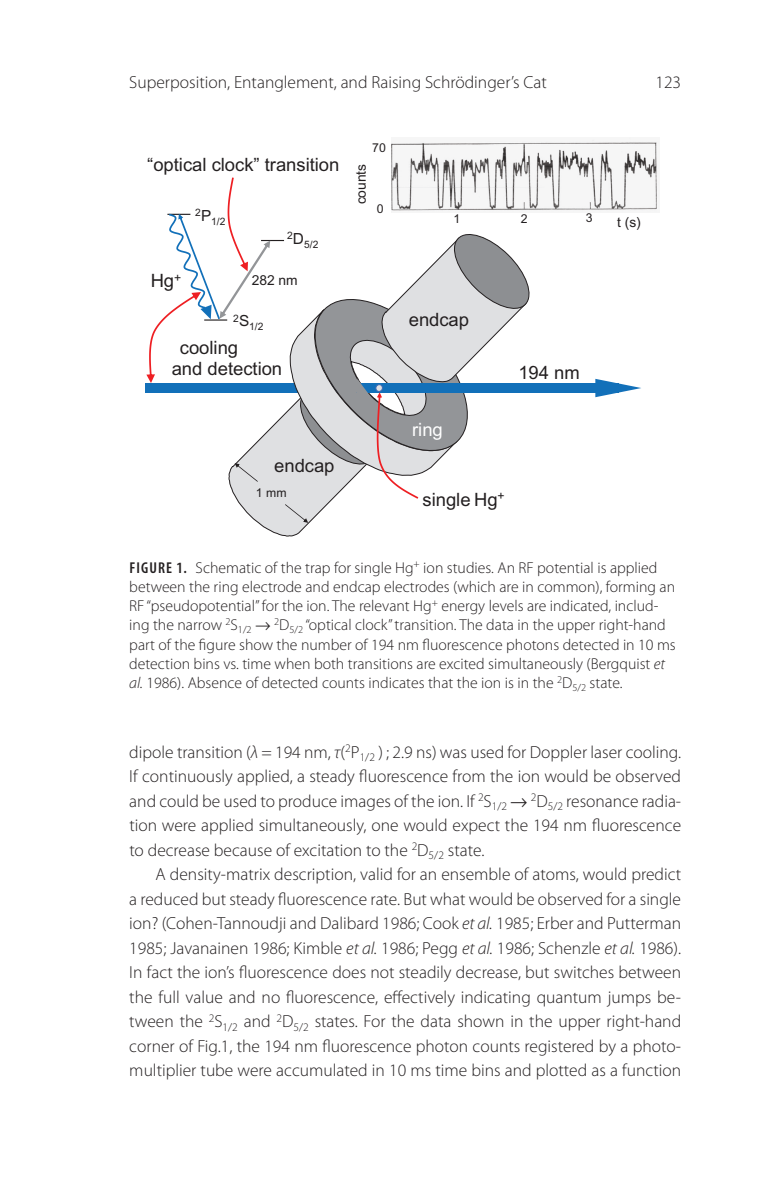
<style>
.page{position:relative;width:779px;height:1204px;background:#fff}
.page>*{position:absolute;margin:0;border:0;box-sizing:border-box;transform-origin:0 0}
.t1{font:18.38px/21.7px "Arial";color:#231f20}
.t2{font:18.38px "Arial";color:#fff}
.t3{font:300 17.5px/24.5px "Myriad Pro";color:#231f20;text-align:justify}
.t4{font:300 15.75px/19.2px "Myriad Pro";color:#231f20}
.t5{font:13.83px "Arial";color:#231f20}
.t6{font:12.25px "Arial";color:#231f20}
.t7{font:10.15px "Arial";color:#231f20}
.s1{font-weight:600;font-stretch:condensed}
.s2{font-style:italic}
</style>
<div class="page">
<div style="left:356px;top:383px;width:262px;height:9px;background:#1270b9"></div>
<svg style="left:595px;top:379px;width:46px;height:18px"></svg>
<svg style="left:146px;top:177px;width:388px;height:360px"></svg>
<img style="left:391px;top:138px;width:267px;height:74px">
<p class="t3" style="left:129px;top:69px;width:419px">Superposition, Entanglement, and Raising Schrödinger’s Cat</p>
<p class="t3" style="left:655px;top:69px;width:27px">123</p>
<p class="t1" style="left:147px;top:154px;width:193px">“optical clock” transition</p>
<p class="t1" style="left:150px;top:270px;width:32px">Hg<sup>+</sup></p>
<p class="t7" style="left:195px;top:215px;width:32px">2<sup>P</sup>1/2</p>
<p class="t7" style="left:287px;top:238px;width:33px">2<sup>D</sup>5/2</p>
<p class="t5" style="left:251px;top:272px;width:47px">282 nm</p>
<p class="t7" style="left:233px;top:320px;width:32px">2<sup>S</sup>1/2</p>
<p class="t1" style="left:172px;top:336px;width:112px;text-indent:8px">cooling<br>and detection</p>
<p class="t6" style="left:372px;top:140px;width:15px">70</p>
<p class="t5" style="left:353px;top:204px;width:42px;rotate:-90deg">counts</p>
<p class="t6" style="left:376px;top:201px;width:8px">0</p>
<p class="t1" style="left:274px;top:455px;width:62px">endcap</p>
<p class="t6" style="left:453px;top:212px;width:8px">1</p>
<p class="t6" style="left:520px;top:211px;width:8px">2</p>
<p class="t6" style="left:585px;top:210px;width:8px">3</p>
<p class="t1" style="left:408px;top:309px;width:62px">endcap</p>
<p class="t2" style="left:412px;top:418px;width:32px">ring</p>
<p class="t1" style="left:518px;top:362px;width:63px">194 nm</p>
<p class="t6" style="left:256px;top:485px;width:32px">1 mm</p>
<p class="t6" style="left:497px;top:489px;width:9px">+</p>
<p class="t1" style="left:422px;top:488px;width:77px">single Hg</p>
<p class="t5" style="left:617px;top:214px;width:25px">t (s)</p>
<p class="t4" style="left:129px;top:557px;width:547px"><span class="s1">FIGUR E 1.</span> Schematic of the trap for single Hg<sup>+</sup> ion studies. An RF potential is applied between the ring electrode and endcap electrodes (which are in common), forming an RF “pseudopotential” for the ion. The relevant Hg<sup>+</sup> energy levels are indicated, includ&shy;ing the narrow <sup>2</sup>S<sub>1/2</sub> → <sup>2</sup>D<sub>5/2</sub> “optical clock” transition. The data in the upper right-hand part of the figure show the number of 194 nm fluorescence photons detected in 10 ms detection bins vs. time when both transitions are excited simultaneously (Bergquist <span class="s2">et al.</span> 1986). Absence of detected counts indicates that the ion is in the <sup>2</sup>D<sub>5/2</sub> state.</p>
<p class="t3" style="left:129px;top:739px;width:553px">dipole transition (<span class="s2">λ</span> = 194 nm, <span class="s2">τ</span>(<sup>2</sup>P<sub>1/2</sub> ) ; 2.9 ns) was used for Doppler laser cooling.<br>If continuously applied, a steady fluorescence from the ion would be observed and could be used to produce images of the ion. If <sup>2</sup>S<sub>1/2</sub> → <sup>2</sup>D<sub>5/2</sub> resonance radia&shy;tion were applied simultaneously, one would expect the 194 nm fluorescence to decrease because of excitation to the <sup>2</sup>D<sub>5/2</sub> state.</p>
<p class="t3" style="left:129px;top:862px;width:553px;text-indent:26px">A density-matrix description, valid for an ensemble of atoms, would predict a reduced but steady fluorescence rate. But what would be observed for a single ion? (Cohen-Tannoudji and Dalibard 1986; Cook <span class="s2">et al.</span> 1985; Erber and Putterman 1985; Javanainen 1986; Kimble <span class="s2">et al.</span> 1986; Pegg <span class="s2">et al.</span> 1986; Schenzle <span class="s2">et al.</span> 1986).<br>In fact the ion’s fluorescence does not steadily decrease, but switches between the full value and no fluorescence, effectively indicating quantum jumps be&shy;tween the <sup>2</sup>S<sub>1/2</sub> and <sup>2</sup>D<sub>5/2</sub> states. For the data shown in the upper right-hand corner of Fig.1, the 194 nm fluorescence photon counts registered by a photo&shy;multiplier tube were accumulated in 10 ms time bins and plotted as a function</p>
</div>
